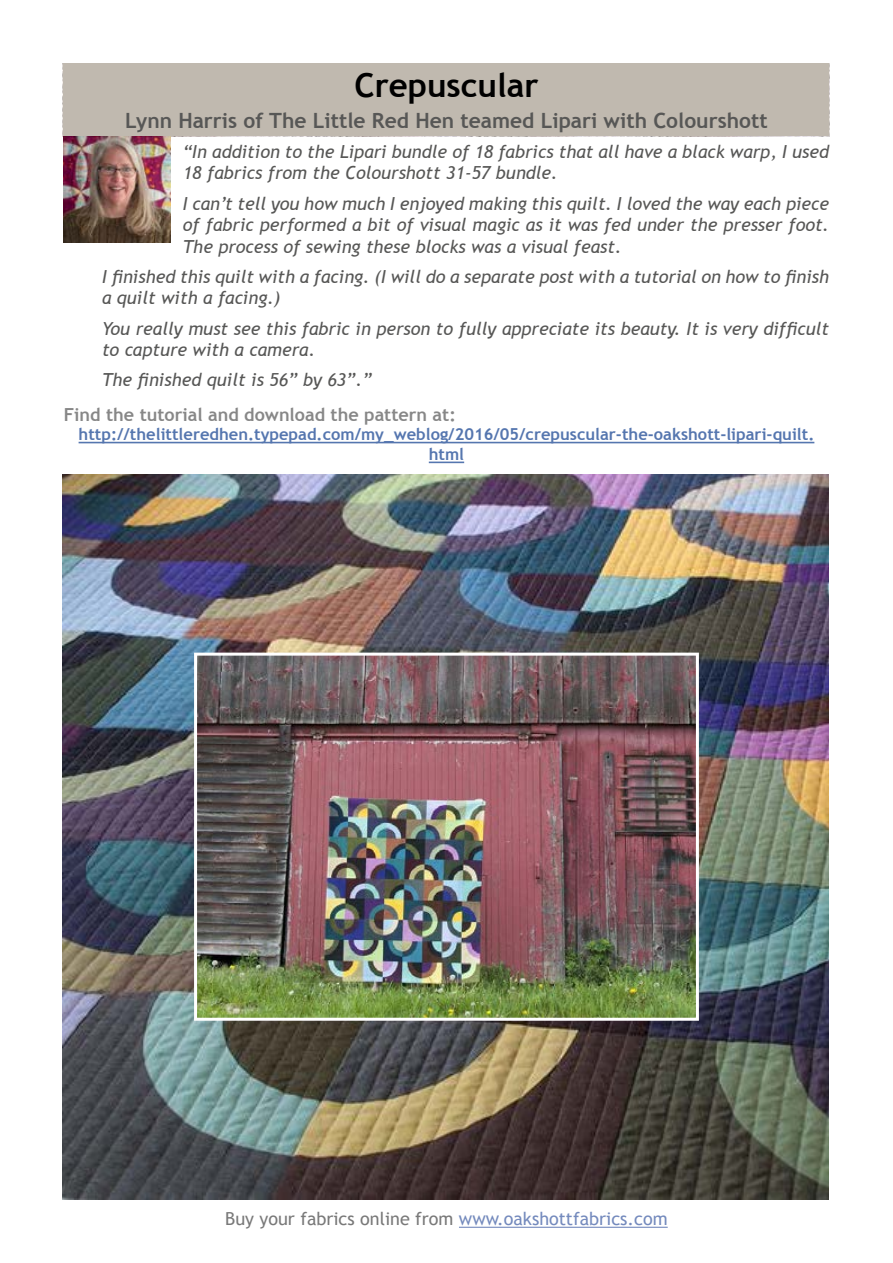
<style>
.page{position:relative;width:893px;height:1263px;background:#fff}
.page>*{position:absolute;margin:0;border:0;box-sizing:border-box;transform-origin:0 0}
.t1{font:700 33px "Trebuchet MS";color:#000}
.t2{font:700 21px "Trebuchet MS";color:#575756}
.t3{font:italic 18px/21.6px "Trebuchet MS";color:#575756}
.t4{font:18px "Trebuchet MS";color:#797979}
.t5{font:700 18px "Trebuchet MS";color:#878787}
.t6{font:700 16.5px/19.8px "Trebuchet MS";color:#5576af;text-align:center}
.s1{color:#748abd}
</style>
<div class="page">
<hr style="left:459px;top:1227px;width:209px;height:1px;background:#748abd">
<hr style="left:79px;top:442px;width:735px;height:1px;background:#5576af">
<hr style="left:429px;top:462px;width:35px;height:1px;background:#5576af">
<div style="left:64px;top:64px;width:765px;height:72px;background:#c0b9af"></div>
<img style="left:64px;top:136px;width:106px;height:106px">
<img style="left:63px;top:474px;width:765px;height:725px">
<img style="left:198px;top:657px;width:497px;height:360px">
<div style="left:194px;top:653px;width:505px;height:368px;border:3px solid #fff"></div>
<h1 class="t1" style="left:354px;top:64px;width:186px">Crepuscular</h1>
<p class="t2" style="left:125px;top:107px;width:644px">Lynn Harris of The Little Red Hen teamed Lipari with Colourshott</p>
<p class="t3" style="left:183px;top:141px;width:648px">“In addition to the Lipari bundle of 18 fabrics that all have a black warp, I used<br>18 fabrics from the Colourshott 31-57 bundle.</p>
<p class="t3" style="left:183px;top:193px;width:648px;text-align:justify">I can’t tell you how much I enjoyed making this quilt. I loved the way each piece of fabric performed a bit of visual magic as it was fed under the presser foot.<br>The process of sewing these blocks was a visual feast.</p>
<p class="t3" style="left:102px;top:266px;width:729px">I finished this quilt with a facing. (I will do a separate post with a tutorial on how to finish a quilt with a facing.)</p>
<p class="t3" style="left:102px;top:318px;width:729px">You really must see this fabric in person to fully appreciate its beauty. It is very difficult to capture with a camera.</p>
<p class="t3" style="left:102px;top:369px;width:271px">The finished quilt is 56” by 63”.”</p>
<p class="t5" style="left:64px;top:403px;width:394px">Find the tutorial and download the pattern at:</p>
<p class="t6" style="left:79px;top:425px;width:737px">http://thelittleredhen.typepad.com/my_weblog/2016/05/crepuscular-the-oakshott-lipari-quilt. html</p>
<p class="t4" style="left:225px;top:1208px;width:444px">Buy your fabrics online from <span class="s1">www.oakshottfabrics.com</span></p>
</div>
